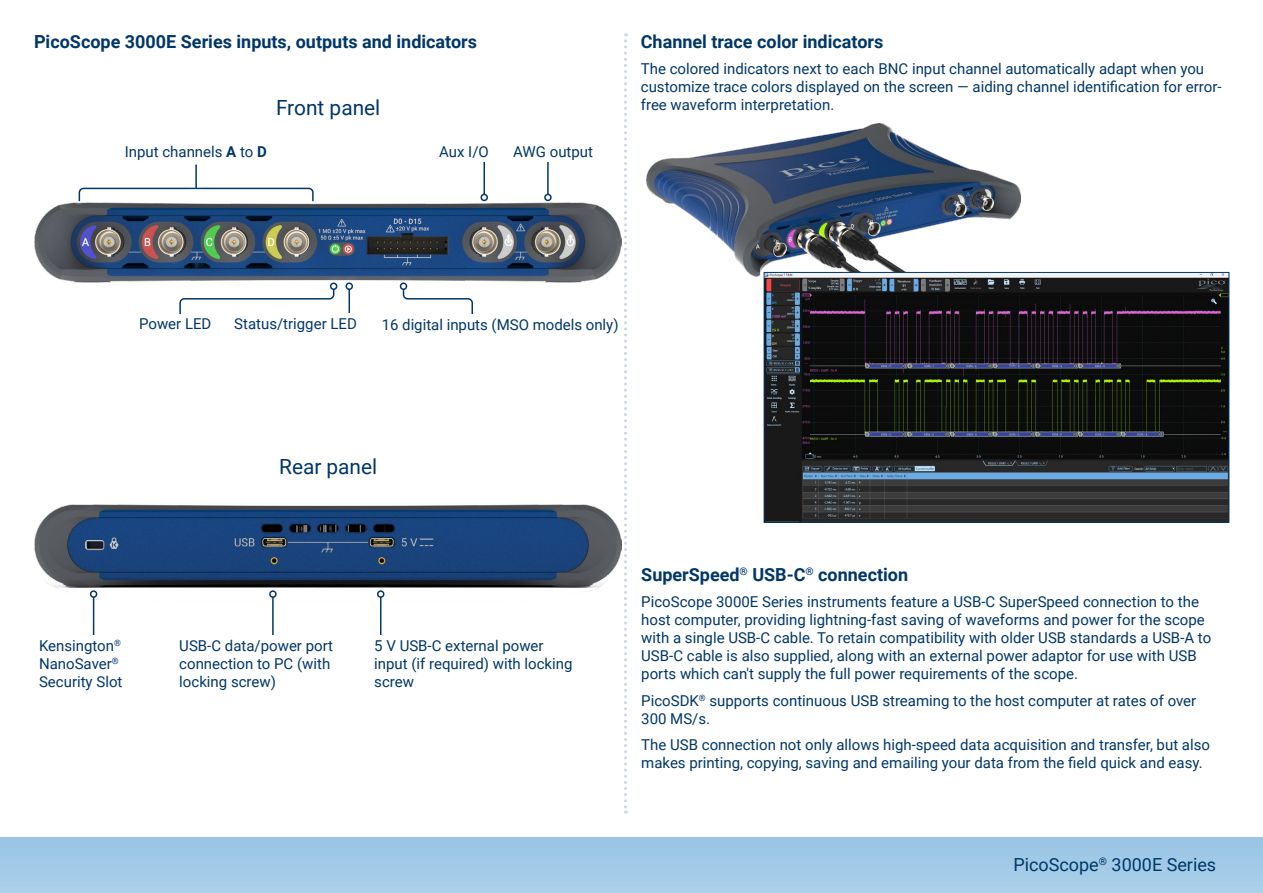
<style>
.page{position:relative;width:1263px;height:893px;background:#fff}
.page>*{position:absolute;margin:0;border:0;box-sizing:border-box;transform-origin:0 0}
.t1{font:20.85px "Roboto";color:#003768}
.t2{font:700 18px "Roboto";color:#003768}
.t3{font:18px "Roboto";color:#003768}
.t4{font:15px/18px "Roboto";color:#003768}
.s1{font-weight:700}
</style>
<div class="page">
<div style="left:0;top:838px;width:1263px;height:55px;background:#a2cae6"></div>
<img style="left:34px;top:504px;width:588px;height:87px">
<div style="left:81px;top:581px;width:25px;height:62px;background:#fff;opacity:.75"></div>
<hr style="left:93px;top:597px;width:1px;height:38px;background:#003768">
<div style="left:90px;top:590px;width:7px;height:8px;border:2px solid #003768;border-radius:50%"></div>
<div style="left:260px;top:581px;width:25px;height:62px;background:#fff"></div>
<hr style="left:272px;top:597px;width:2px;height:38px;background:#003768">
<div style="left:269px;top:590px;width:8px;height:8px;border:2px solid #003768;border-radius:50%"></div>
<div style="left:368px;top:581px;width:25px;height:62px;background:#fff;opacity:.75"></div>
<hr style="left:380px;top:597px;width:1px;height:38px;background:#003768">
<div style="left:377px;top:590px;width:7px;height:8px;border:2px solid #003768;border-radius:50%"></div>
<div style="left:370px;top:635px;width:209px;height:56px;background:#fff"></div>
<div style="left:35px;top:635px;width:106px;height:64px;background:#fff"></div>
<img style="left:647px;top:124px;width:374px;height:165px">
<img style="left:766px;top:274px;width:461px;height:247px">
<div style="left:764px;top:272px;width:465px;height:251px;border:1px solid #003768"></div>
<svg style="left:624px;top:33px;width:3px;height:780px"></svg>
<img style="left:34px;top:202px;width:588px;height:81px">
<div style="left:170px;top:274px;width:177px;height:49px;background:#fff;opacity:.75"></div>
<svg style="left:179px;top:288px;width:156px;height:28px"></svg>
<div style="left:330px;top:282px;width:7px;height:8px;border:2px solid #003768;border-radius:50%"></div>
<div style="left:472px;top:148px;width:25px;height:62px;background:#fff"></div>
<hr style="left:483px;top:156px;width:2px;height:38px;background:#003768">
<div style="left:480px;top:194px;width:8px;height:7px;border:2px solid #003768;border-radius:50%"></div>
<div style="left:535px;top:139px;width:26px;height:71px;background:#fff;opacity:.75"></div>
<hr style="left:547px;top:148px;width:2px;height:46px;background:#003768">
<div style="left:544px;top:194px;width:8px;height:7px;border:2px solid #003768;border-radius:50%"></div>
<div style="left:509px;top:142px;width:88px;height:20px;background:#fff"></div>
<div style="left:435px;top:142px;width:58px;height:20px;background:#fff"></div>
<div style="left:75px;top:184px;width:243px;height:21px;background:linear-gradient(to right,#fff,#fff)"></div>
<svg style="left:78px;top:187px;width:236px;height:16px"></svg>
<div style="left:186px;top:156px;width:20px;height:41px;background:#fff"></div>
<hr style="left:195px;top:165px;width:2px;height:23px;background:#003768">
<div style="left:336px;top:274px;width:26px;height:62px;background:#fff;opacity:.75"></div>
<hr style="left:348px;top:289px;width:2px;height:38px;background:#003768">
<div style="left:345px;top:282px;width:8px;height:8px;border:2px solid #003768;border-radius:50%"></div>
<div style="left:230px;top:314px;width:133px;height:19px;background:#fff"></div>
<div style="left:391px;top:274px;width:91px;height:49px;background:#fff;opacity:.75"></div>
<svg style="left:402px;top:288px;width:72px;height:26px"></svg>
<div style="left:400px;top:282px;width:7px;height:8px;border:2px solid #003768;border-radius:50%"></div>
<div style="left:377px;top:314px;width:246px;height:20px;background:#fff"></div>
<p class="t2" style="left:34px;top:29px;width:445px">PicoScope 3000E Series inputs, outputs and indicators</p>
<p class="t2" style="left:641px;top:29px;width:244px">Channel trace color indicators</p>
<p class="t4" style="left:641px;top:59px;width:582px">The colored indicators next to each BNC input channel automatically adapt when you customize trace colors displayed on the screen — aiding channel identification for error-</p>
<p class="t4" style="left:125px;top:142px;width:144px">Input channels <span class="s1">A</span> to <span class="s1">D</span></p>
<h1 class="t1" style="left:276px;top:93px;width:106px">Front panel</h1>
<p class="t4" style="left:641px;top:95px;width:195px">free waveform interpretation.</p>
<p class="t4" style="left:439px;top:142px;width:51px">Aux I/O</p>
<p class="t4" style="left:513px;top:142px;width:81px">AWG output</p>
<p class="t4" style="left:139px;top:314px;width:74px">Power LED</p>
<p class="t4" style="left:234px;top:314px;width:124px">Status/trigger LED</p>
<p class="t4" style="left:382px;top:315px;width:238px">16 digital inputs (MSO models only)</p>
<h1 class="t1" style="left:279px;top:452px;width:99px">Rear panel</h1>
<p class="t4" style="left:39px;top:636px;width:85px">Kensington<sup>®<br></sup>NanoSaver<sup>®<br></sup>Security Slot</p>
<p class="t4" style="left:179px;top:636px;width:155px">USB-C data/power port connection to PC (with locking screw)</p>
<p class="t4" style="left:374px;top:636px;width:200px">5 V USB-C external power input (if required) with locking screw</p>
<p class="t2" style="left:641px;top:562px;width:268px">SuperSpeed<sup>®</sup> USB-C<sup>®</sup> connection</p>
<p class="t4" style="left:641px;top:592px;width:571px">PicoScope 3000E Series instruments feature a USB-C SuperSpeed connection to the host computer, providing lightning-fast saving of waveforms and power for the scope with a single USB-C cable. To retain compatibility with older USB standards a USB-A to USB-C cable is also supplied, along with an external power adaptor for use with USB ports which can't supply the full power requirements of the scope.</p>
<p class="t4" style="left:641px;top:691px;width:557px">PicoSDK<sup>®</sup> supports continuous USB streaming to the host computer at rates of over<br>300 MS/s.</p>
<p class="t4" style="left:641px;top:735px;width:570px">The USB connection not only allows high-speed data acquisition and transfer, but also makes printing, copying, saving and emailing your data from the field quick and easy.</p>
<p class="t3" style="left:1013px;top:852px;width:204px">PicoScope<sup>®</sup> 3000E Series</p>
</div>
